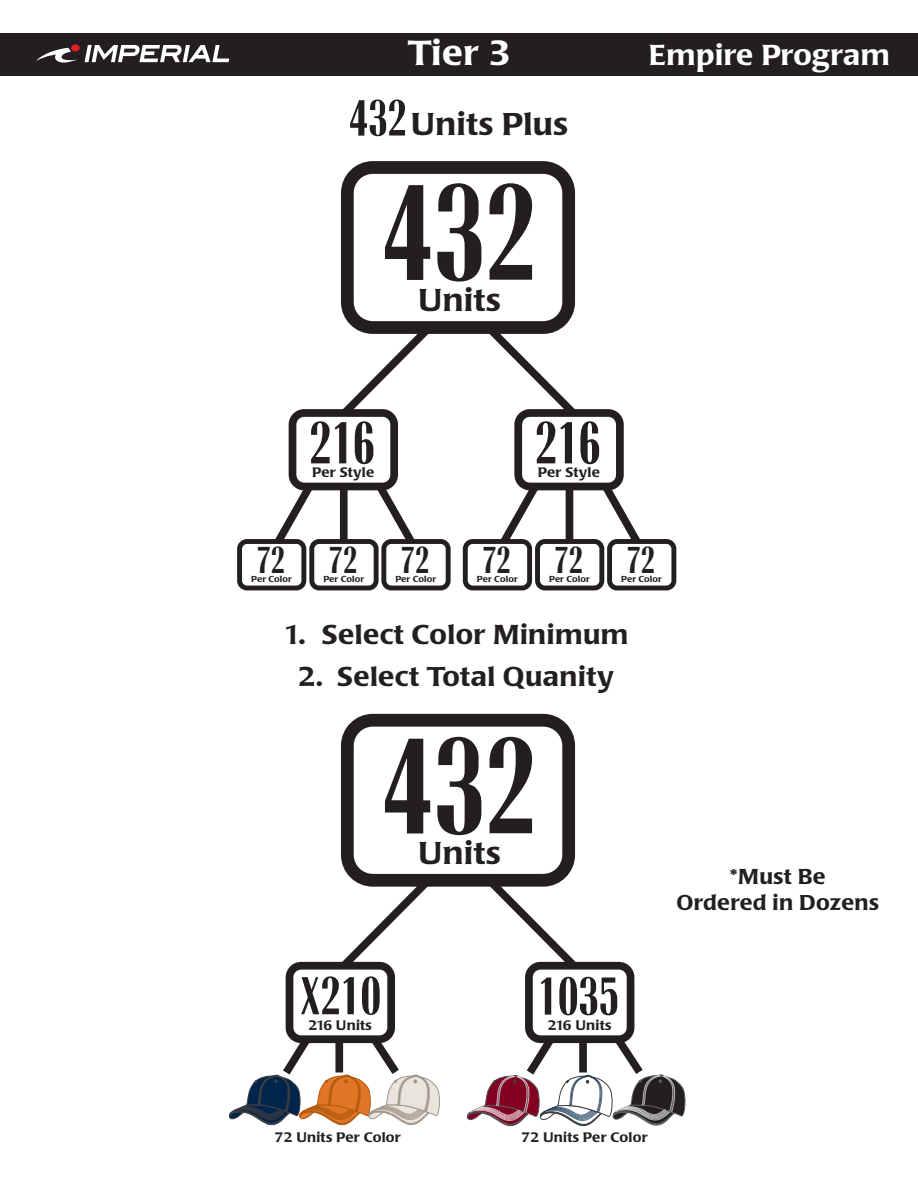
<style>
.page{position:relative;width:918px;height:1188px;background:#fff}
.page>*{position:absolute;margin:0;border:0;box-sizing:border-box;transform-origin:0 0}
.t1{font:126.9px "Radiant Cond ICG";color:#231f20;scale:1.07 1}
.t2{font:55.35px "Radiant Cond ICG";letter-spacing:-.01em;color:#231f20;scale:1.07 1}
.t3{font:49.8px "Radiant Cond ICG";color:#231f20;scale:1.07 1}
.t4{font:35.1px "Radiant Cond ICG";color:#231f20;scale:1.07 1}
.t5{font:500 34.5px "Poppl Laudatio";color:#fff;scale:1.07 1}
.t6{font:500 31.2px "Poppl Laudatio";letter-spacing:.015em;color:#231f20;scale:1.07 1}
.t7{font:500 28.5px "Poppl Laudatio";letter-spacing:.015em;color:#fff;scale:1.07 1}
.t8{font:500 27px "Poppl Laudatio";letter-spacing:.015em;color:#231f20;scale:1.07 1}
.t9{font:500 21.3px/25.5px "Poppl Laudatio";letter-spacing:.015em;color:#231f20;text-align:center;scale:1.07 1}
.t10{font:500 13.65px "Poppl Laudatio";letter-spacing:.015em;color:#231f20;scale:1.07 1}
.t11{font:500 8.55px "Poppl Laudatio";letter-spacing:.015em;color:#231f20;scale:1.07 1}
.s1{font-family:"Radiant Cond ICG";font-weight:400;font-size:47.4px}
</style>
<div class="page">
<div style="left:340px;top:474px;width:8px;height:74px;background:#231f20"></div>
<div style="left:0;top:33px;width:918px;height:42px;background:#231f20"></div>
<svg style="left:352px;top:490px;width:62px;height:49px"></svg>
<svg style="left:275px;top:446px;width:62px;height:123px"></svg>
<svg style="left:343px;top:295px;width:233px;height:114px"></svg>
<svg style="left:331px;top:847px;width:255px;height:115px"></svg>
<svg style="left:85px;top:45px;width:144px;height:17px"></svg>
<div style="left:71px;top:45px;width:9px;height:6px;background:#ee1d23;border-radius:50%"></div>
<svg style="left:36px;top:48px;width:41px;height:15px"></svg>
<div style="left:347px;top:167px;width:222px;height:161px;background:#fff;border-radius:26px"></div>
<div style="left:341px;top:161px;width:234px;height:173px;border:13px solid #231f20;border-radius:26px"></div>
<div style="left:293px;top:413px;width:101px;height:73px;background:#fff;border-radius:12px"></div>
<div style="left:289px;top:409px;width:109px;height:81px;border:8px solid #231f20;border-radius:12px"></div>
<div style="left:240px;top:542px;width:64px;height:46px;background:#fff;border-radius:7px"></div>
<div style="left:237px;top:539px;width:69px;height:51px;border:5px solid #231f20;border-radius:7px"></div>
<div style="left:312px;top:542px;width:64px;height:46px;background:#fff;border-radius:7px"></div>
<div style="left:309px;top:539px;width:70px;height:51px;border:5px solid #231f20;border-radius:7px"></div>
<div style="left:381px;top:539px;width:70px;height:51px;border:5px solid #231f20;border-radius:7px"></div>
<div style="left:566px;top:474px;width:7px;height:74px;background:#231f20"></div>
<svg style="left:578px;top:490px;width:62px;height:79px"></svg>
<svg style="left:501px;top:490px;width:62px;height:79px"></svg>
<div style="left:518px;top:413px;width:102px;height:73px;background:#fff;border-radius:12px"></div>
<div style="left:514px;top:409px;width:110px;height:81px;border:8px solid #231f20;border-radius:12px"></div>
<div style="left:465px;top:542px;width:65px;height:46px;background:#fff;border-radius:7px"></div>
<div style="left:463px;top:539px;width:69px;height:51px;border:5px solid #231f20;border-radius:7px"></div>
<div style="left:538px;top:542px;width:64px;height:46px;background:#fff;border-radius:7px"></div>
<div style="left:535px;top:539px;width:69px;height:51px;border:5px solid #231f20;border-radius:7px"></div>
<div style="left:610px;top:542px;width:64px;height:46px;background:#fff;border-radius:7px"></div>
<div style="left:607px;top:539px;width:69px;height:51px;border:5px solid #231f20;border-radius:7px"></div>
<div style="left:347px;top:720px;width:222px;height:160px;background:#fff;border-radius:26px"></div>
<div style="left:341px;top:714px;width:234px;height:173px;border:13px solid #231f20;border-radius:26px"></div>
<div style="left:286px;top:962px;width:109px;height:81px;border:8px solid #231f20;border-radius:12px"></div>
<div style="left:525px;top:962px;width:109px;height:81px;border:8px solid #231f20;border-radius:12px"></div>
<svg style="left:229px;top:1004px;width:211px;height:122px"></svg>
<svg style="left:467px;top:1004px;width:219px;height:123px"></svg>
<h3 class="t5" style="left:408px;top:33px;width:98px">Tier 3</h3>
<h3 class="t7" style="left:649px;top:39px;width:227px">Empire Program</h3>
<h3 class="t6" style="left:349px;top:107px;width:206px"><span class="s1">432</span>Units Plus</h3>
<h1 class="t1" style="left:382px;top:158px;width:146px">432</h1>
<h3 class="t6" style="left:418px;top:283px;width:79px">Units</h3>
<h2 class="t2" style="left:309px;top:410px;width:63px">216</h2>
<p class="t10" style="left:312px;top:465px;width:59px">Per Style</p>
<h3 class="t4" style="left:257px;top:540px;width:28px">72</h3>
<p class="t11" style="left:251px;top:574px;width:40px">Per Color</p>
<h3 class="t4" style="left:329px;top:540px;width:28px">72</h3>
<p class="t11" style="left:323px;top:574px;width:40px">Per Color</p>
<h3 class="t4" style="left:401px;top:540px;width:28px">72</h3>
<p class="t11" style="left:395px;top:574px;width:40px">Per Color</p>
<h2 class="t2" style="left:535px;top:410px;width:63px">216</h2>
<p class="t10" style="left:538px;top:465px;width:59px">Per Style</p>
<h3 class="t4" style="left:482px;top:540px;width:28px">72</h3>
<p class="t11" style="left:477px;top:574px;width:40px">Per Color</p>
<h3 class="t4" style="left:555px;top:540px;width:28px">72</h3>
<p class="t11" style="left:549px;top:574px;width:40px">Per Color</p>
<h3 class="t4" style="left:627px;top:540px;width:28px">72</h3>
<p class="t11" style="left:621px;top:574px;width:40px">Per Color</p>
<h3 class="t8" style="left:283px;top:620px;width:324px">1. Select Color Minimum</h3>
<h3 class="t8" style="left:298px;top:662px;width:296px">2. Select Total Quanity</h3>
<h1 class="t1" style="left:382px;top:712px;width:146px">432</h1>
<h3 class="t6" style="left:418px;top:835px;width:79px">Units</h3>
<h3 class="t3" style="left:300px;top:967px;width:77px">X210</h3>
<p class="t10" style="left:308px;top:1017px;width:61px">216 Units</p>
<h3 class="t3" style="left:538px;top:967px;width:77px">1035</h3>
<p class="t10" style="left:548px;top:1017px;width:61px">216 Units</p>
<h3 class="t9" style="left:676px;top:865px;width:191px">*Must Be<br>Ordered in Dozens</h3>
<p class="t10" style="left:275px;top:1129px;width:119px">72 Units Per Color</p>
<p class="t10" style="left:522px;top:1129px;width:119px">72 Units Per Color</p>
</div>
